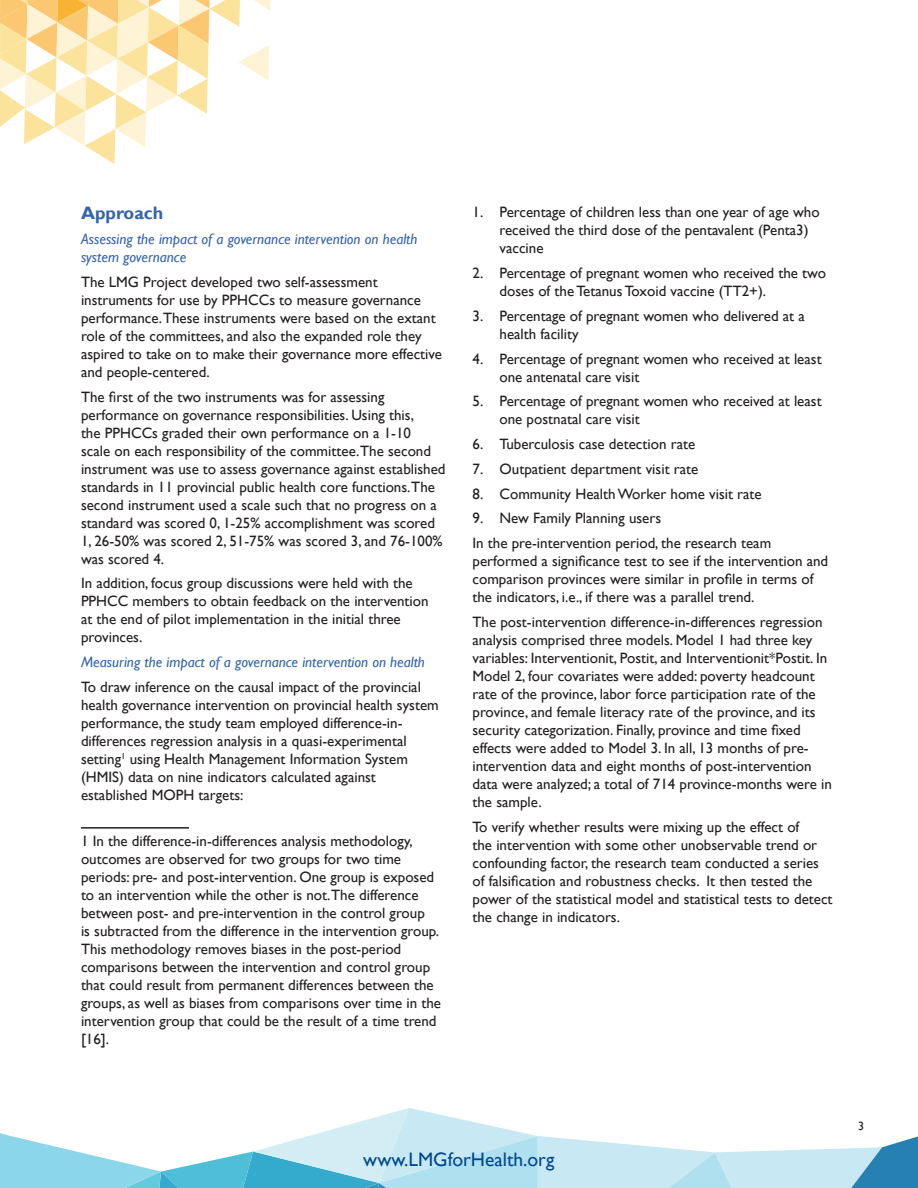
<style>
.page{position:relative;width:918px;height:1188px;background:#fff}
.page>*{position:absolute;margin:0;border:0;box-sizing:border-box;transform-origin:0 0}
.t1{font:19.5px "Gill Sans";color:#014990}
.t2{font:700 18px "Gill Sans";color:#3364ae}
.t3{font:15px/18px "Gill Sans";color:#231f20}
.t4{font:italic 15px/18px "Gill Sans";color:#3364ae}
.t5{font:12px "Gill Sans";color:#231f20}
</style>
<div class="page">
<svg style="left:0;top:0;width:271px;height:164px"></svg>
<svg style="left:0;top:1108px;width:918px;height:80px"></svg>
<hr style="left:81px;top:827px;width:108px;height:2px;background:#231f20">
<p class="t2" style="left:81px;top:203px;width:84px">Approach</p>
<p class="t4" style="left:81px;top:230px;width:338px">Assessing the impact of a governance intervention on health system governance</p>
<p class="t3" style="left:81px;top:273px;width:363px">The LMG Project developed two self-assessment instruments for use by PPHCCs to measure governance performance.These instruments were based on the extant role of the committees, and also the expanded role they aspired to take on to make their governance more effective and people-centered.</p>
<p class="t3" style="left:81px;top:388px;width:366px">The first of the two instruments was for assessing performance on governance responsibilities. Using this,<br>the PPHCCs graded their own performance on a 1-10<br>scale on each responsibility of the committee.The second instrument was use to assess governance against established standards in 11 provincial public health core functions.The second instrument used a scale such that no progress on a standard was scored 0, 1-25% accomplishment was scored 1, 26-50% was scored 2, 51-75% was scored 3, and 76-100% was scored 4.</p>
<p class="t3" style="left:81px;top:575px;width:349px">In addition, focus group discussions were held with the PPHCC members to obtain feedback on the intervention at the end of pilot implementation in the initial three provinces.</p>
<p class="t4" style="left:81px;top:653px;width:345px">Measuring the impact of a governance intervention on health</p>
<p class="t3" style="left:81px;top:678px;width:359px">To draw inference on the causal impact of the provincial health governance intervention on provincial health system performance, the study team employed difference-in&shy;differences regression analysis in a quasi-experimental setting<sup>1</sup> using Health Management Information System (HMIS) data on nine indicators calculated against established MOPH targets:</p>
<p class="t3" style="left:81px;top:832px;width:362px">1 In the difference-in-differences analysis methodology, outcomes are observed for two groups for two time periods: pre- and post-intervention. One group is exposed to an intervention while the other is not.The difference between post- and pre-intervention in the control group<br>is subtracted from the difference in the intervention group.<br>This methodology removes biases in the post-period comparisons between the intervention and control group that could result from permanent differences between the groups, as well as biases from comparisons over time in the intervention group that could be the result of a time trend [16].</p>
<p class="t3" style="left:500px;top:204px;width:322px;text-indent:-27px">1. Percentage of children less than one year of age who received the third dose of the pentavalent (Penta3) vaccine</p>
<p class="t3" style="left:500px;top:264px;width:328px;text-indent:-27px">2. Percentage of pregnant women who received the two doses of the Tetanus Toxoid vaccine (TT2+).</p>
<p class="t3" style="left:500px;top:307px;width:307px;text-indent:-27px">3. Percentage of pregnant women who delivered at a health facility</p>
<p class="t3" style="left:500px;top:350px;width:324px;text-indent:-27px">4. Percentage of pregnant women who received at least one antenatal care visit</p>
<p class="t3" style="left:500px;top:393px;width:324px;text-indent:-27px">5. Percentage of pregnant women who received at least one postnatal care visit</p>
<p class="t3" style="left:472px;top:435px;width:224px">6. Tuberculosis case detection rate</p>
<p class="t3" style="left:472px;top:460px;width:227px">7. Outpatient department visit rate</p>
<p class="t3" style="left:472px;top:485px;width:291px">8. Community Health Worker home visit rate</p>
<p class="t3" style="left:472px;top:510px;width:190px">9. New Family Planning users</p>
<p class="t3" style="left:472px;top:534px;width:357px">In the pre-intervention period, the research team performed a significance test to see if the intervention and comparison provinces were similar in profile in terms of the indicators, i.e., if there was a parallel trend.</p>
<p class="t3" style="left:472px;top:613px;width:361px">The post-intervention difference-in-differences regression analysis comprised three models. Model 1 had three key variables: Interventionit, Postit, and Interventionit*Postit. In Model 2, four covariates were added: poverty headcount rate of the province, labor force participation rate of the province, and female literacy rate of the province, and its security categorization. Finally, province and time fixed effects were added to Model 3. In all, 13 months of pre&shy;intervention data and eight months of post-intervention data were analyzed; a total of 714 province-months were in the sample.</p>
<p class="t3" style="left:472px;top:818px;width:362px">To verify whether results were mixing up the effect of<br>the intervention with some other unobservable trend or confounding factor, the research team conducted a series of falsification and robustness checks. It then tested the power of the statistical model and statistical tests to detect the change in indicators.</p>
<h1 class="t1" style="left:363px;top:1148px;width:193px">www.LMGforHealth.org</h1>
<p class="t5" style="left:858px;top:1119px;width:7px">3</p>
</div>
